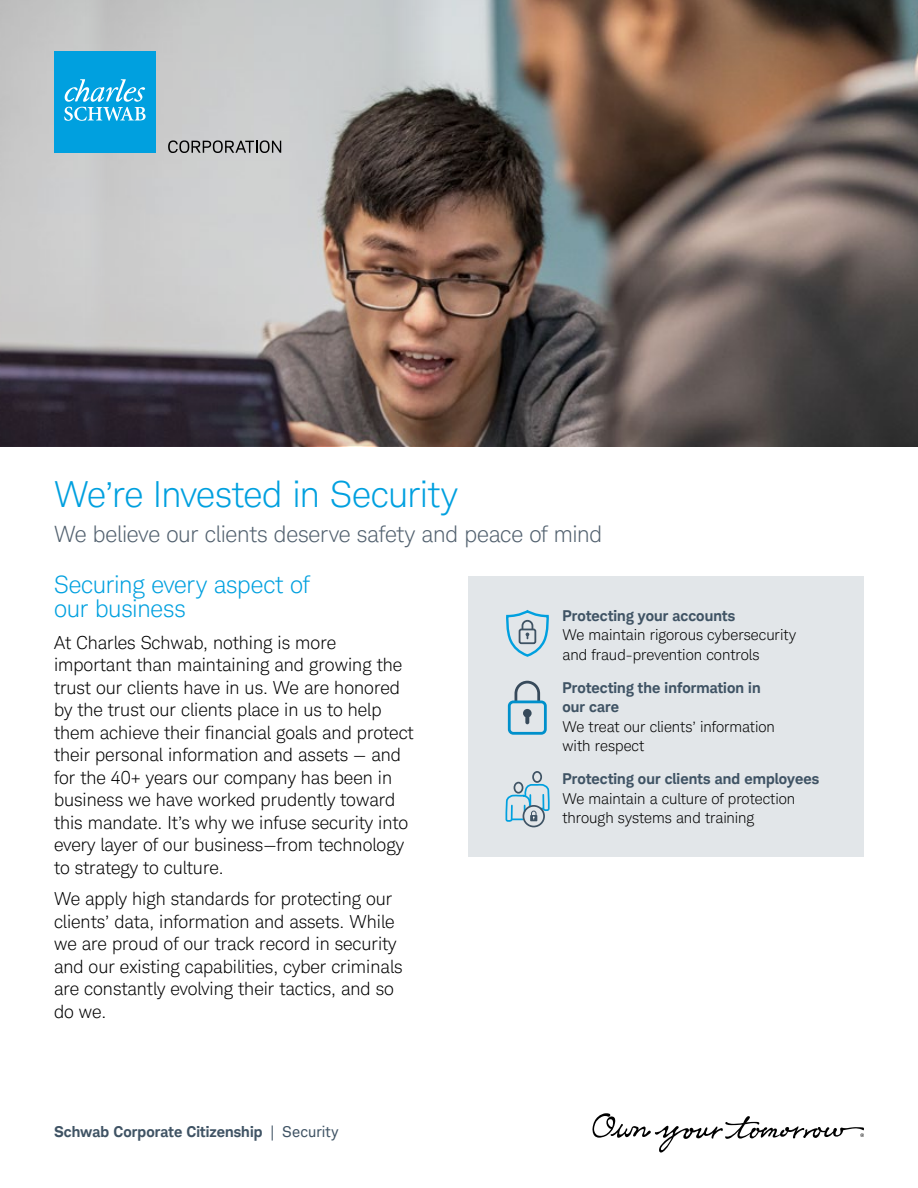
<style>
.page{position:relative;width:918px;height:1188px;background:#fff}
.page>*{position:absolute;margin:0;border:0;box-sizing:border-box;transform-origin:0 0}
.t1{font:300 36px "Charles Modern";letter-spacing:-.01em;color:#00a0df}
.t2{font:300 24px/24px "Charles Modern";letter-spacing:-.01em;color:#00a0df}
.t3{font:300 22.5px "Charles Modern";letter-spacing:-.01em;color:#52616f}
.t4{font:300 18px/22.5px "Charles Modern";color:#000}
.t5{font:300 15px/19.5px "Charles Modern";color:#000}
.t6{font:700 15px/19.5px "Charles Modern";letter-spacing:.01em;color:#3f5364}
.s1{font-weight:400}
</style>
<div class="page">
<div style="left:468px;top:576px;width:396px;height:281px;background:#e2e6e9"></div>
<img style="left:0;top:0;width:918px;height:446px">
<div style="left:508px;top:701px;width:39px;height:34px;border:3px solid #00a0df;border-radius:4px"></div>
<svg style="left:513px;top:681px;width:29px;height:43px"></svg>
<svg style="left:506px;top:611px;width:43px;height:46px"></svg>
<div style="left:514px;top:782px;width:9px;height:12px;border:2px solid #3f5364;border-radius:50%"></div>
<div style="left:532px;top:771px;width:10px;height:12px;border:2px solid #3f5364;border-radius:50%"></div>
<svg style="left:505px;top:783px;width:45px;height:45px"></svg>
<div style="left:54px;top:51px;width:102px;height:102px;background:#00a0df"></div>
<svg style="left:64px;top:79px;width:82px;height:42px"></svg>
<svg style="left:168px;top:140px;width:113px;height:13px"></svg>
<svg style="left:592px;top:1113px;width:272px;height:40px"></svg>
<h1 class="t1" style="left:54px;top:473px;width:405px">We’re Invested in Security</h1>
<p class="t3" style="left:54px;top:521px;width:550px">We believe our clients deserve safety and peace of mind</p>
<h2 class="t2" style="left:54px;top:573px;width:257px">Securing every aspect of our business</h2>
<p class="t4" style="left:54px;top:631px;width:361px">At Charles Schwab, nothing is more important than maintaining and growing the trust our clients have in us. We are honored by the trust our clients place in us to help them achieve their financial goals and protect their personal information and assets — and for the 40+ years our company has been in business we have worked prudently toward this mandate. It’s why we infuse security into every layer of our business—from technology to strategy to culture.</p>
<p class="t4" style="left:54px;top:888px;width:350px">We apply high standards for protecting our clients’ data, information and assets. While we are proud of our track record in security and our existing capabilities, cyber criminals are constantly evolving their tactics, and so do we.</p>
<p class="t6" style="left:562px;top:605px;width:174px">Protecting your accounts</p>
<p class="t5" style="left:562px;top:625px;width:235px">We maintain rigorous cybersecurity and fraud-prevention controls</p>
<p class="t6" style="left:562px;top:677px;width:200px">Protecting the information in our care</p>
<p class="t5" style="left:562px;top:717px;width:214px">We treat our clients’ information with respect</p>
<p class="t6" style="left:562px;top:769px;width:258px">Protecting our clients and employees</p>
<p class="t5" style="left:562px;top:789px;width:234px">We maintain a culture of protection through systems and training</p>
<p class="t6" style="left:54px;top:1122px;width:286px">Schwab Corporate Citizenship <span class="s1">| Security</span></p>
</div>
